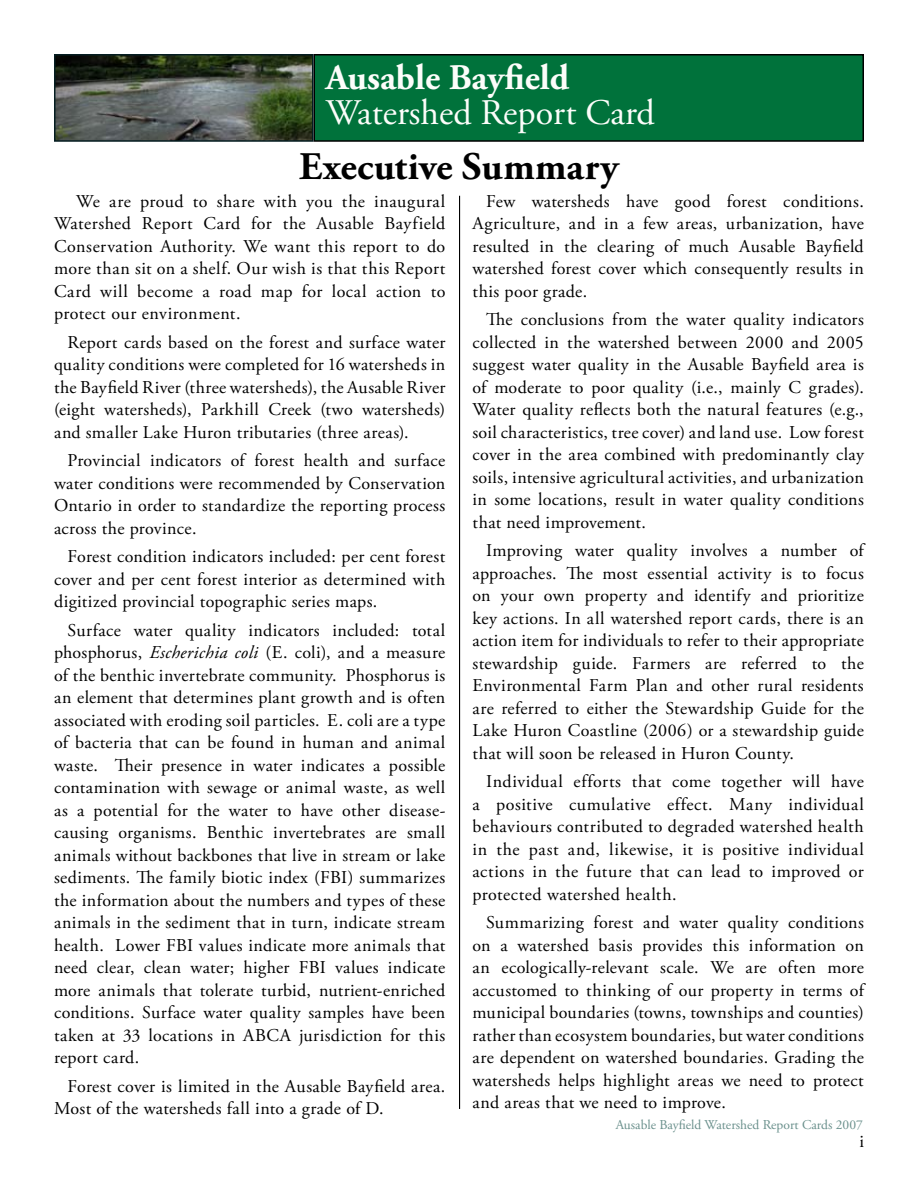
<style>
.page{position:relative;width:918px;height:1188px;background:#fff}
.page>*{position:absolute;margin:0;border:0;box-sizing:border-box;transform-origin:0 0}
.t1{font:700 39px "Adobe Garamond Pro";letter-spacing:.005em;color:#000}
.t2{font:36px "Adobe Garamond Pro";color:#fcfdfa}
.t3{font:700 36px "Adobe Garamond Pro";color:#fcfdfa}
.t4{font:18px/22.5px "Adobe Garamond Pro";letter-spacing:.02em;color:#000;text-align:justify}
.t5{font:13.5px "Adobe Garamond Pro";color:#6a908c}
.s1{font-style:italic}
</style>
<div class="page">
<hr style="left:459px;top:196px;width:1px;height:913px;background:#000">
<div style="left:314px;top:55px;width:549px;height:86px;background:#00723b"></div>
<div style="left:314px;top:54px;width:550px;height:88px;border:2px solid #000"></div>
<img style="left:57px;top:57px;width:254px;height:82px">
<div style="left:54px;top:54px;width:260px;height:88px;border:2px solid #051d21"></div>
<h2 class="t3" style="left:326px;top:56px;width:245px">Ausable Bayfield</h2>
<h2 class="t2" style="left:326px;top:91px;width:331px">Watershed Report Card</h2>
<h1 class="t1" style="left:299px;top:144px;width:321px">Executive Summary</h1>
<p class="t4" style="left:54px;top:190px;width:393px;text-indent:22px">We are proud to share with you the inaugural Watershed Report Card for the Ausable Bayfield Conservation Authority. We want this report to do more than sit on a shelf. Our wish is that this Report Card will become a road map for local action to protect our environment.</p>
<p class="t4" style="left:54px;top:331px;width:393px;text-indent:14px">Report cards based on the forest and surface water quality conditions were completed for 16 watersheds in the Bayfield River (three watersheds), the Ausable River (eight watersheds), Parkhill Creek (two watersheds) and smaller Lake Huron tributaries (three areas).</p>
<p class="t4" style="left:54px;top:450px;width:393px;text-indent:14px">Provincial indicators of forest health and surface water conditions were recommended by Conservation Ontario in order to standardize the reporting process across the province.</p>
<p class="t4" style="left:54px;top:546px;width:393px;text-indent:14px">Forest condition indicators included: per cent forest cover and per cent forest interior as determined with digitized provincial topographic series maps.</p>
<p class="t4" style="left:54px;top:619px;width:393px;text-indent:14px">Surface water quality indicators included: total phosphorus, <span class="s1">Escherichia coli</span> (E. coli), and a measure of the benthic invertebrate community. Phosphorus is an element that determines plant growth and is often associated with eroding soil particles. E. coli are a type of bacteria that can be found in human and animal waste. Their presence in water indicates a possible contamination with sewage or animal waste, as well as a potential for the water to have other disease&shy;causing organisms. Benthic invertebrates are small animals without backbones that live in stream or lake sediments. The family biotic index (FBI) summarizes the information about the numbers and types of these animals in the sediment that in turn, indicate stream health. Lower FBI values indicate more animals that need clear, clean water; higher FBI values indicate more animals that tolerate turbid, nutrient-enriched conditions. Surface water quality samples have been taken at 33 locations in ABCA jurisdiction for this report card.</p>
<p class="t4" style="left:54px;top:1075px;width:393px;text-indent:14px">Forest cover is limited in the Ausable Bayfield area.<br>Most of the watersheds fall into a grade of D.</p>
<p class="t4" style="left:472px;top:190px;width:393px;text-indent:14px">Few watersheds have good forest conditions.<br>Agriculture, and in a few areas, urbanization, have resulted in the clearing of much Ausable Bayfield watershed forest cover which consequently results in this poor grade.</p>
<p class="t4" style="left:472px;top:309px;width:393px;text-indent:14px">The conclusions from the water quality indicators collected in the watershed between 2000 and 2005 suggest water quality in the Ausable Bayfield area is of moderate to poor quality (i.e., mainly C grades).<br>Water quality reflects both the natural features (e.g., soil characteristics, tree cover) and land use. Low forest cover in the area combined with predominantly clay soils, intensive agricultural activities, and urbanization in some locations, result in water quality conditions that need improvement.</p>
<p class="t4" style="left:472px;top:540px;width:393px;text-indent:14px">Improving water quality involves a number of approaches. The most essential activity is to focus on your own property and identify and prioritize key actions. In all watershed report cards, there is an action item for individuals to refer to their appropriate stewardship guide. Farmers are referred to the Environmental Farm Plan and other rural residents are referred to either the Stewardship Guide for the Lake Huron Coastline (2006) or a stewardship guide that will soon be released in Huron County.</p>
<p class="t4" style="left:472px;top:771px;width:393px;text-indent:14px">Individual efforts that come together will have a positive cumulative effect. Many individual behaviours contributed to degraded watershed health in the past and, likewise, it is positive individual actions in the future that can lead to improved or protected watershed health.</p>
<p class="t4" style="left:472px;top:912px;width:393px;text-indent:14px">Summarizing forest and water quality conditions on a watershed basis provides this information on an ecologically-relevant scale. We are often more accustomed to thinking of our property in terms of municipal boundaries (towns, townships and counties) rather than ecosystem boundaries, but water conditions are dependent on watershed boundaries. Grading the watersheds helps highlight areas we need to protect and areas that we need to improve.</p>
<p class="t5" style="left:616px;top:1116px;width:249px">Ausable Bayfield Watershed Report Cards 2007</p>
<p class="t4" style="left:859px;top:1131px;width:6px">i</p>
</div>
